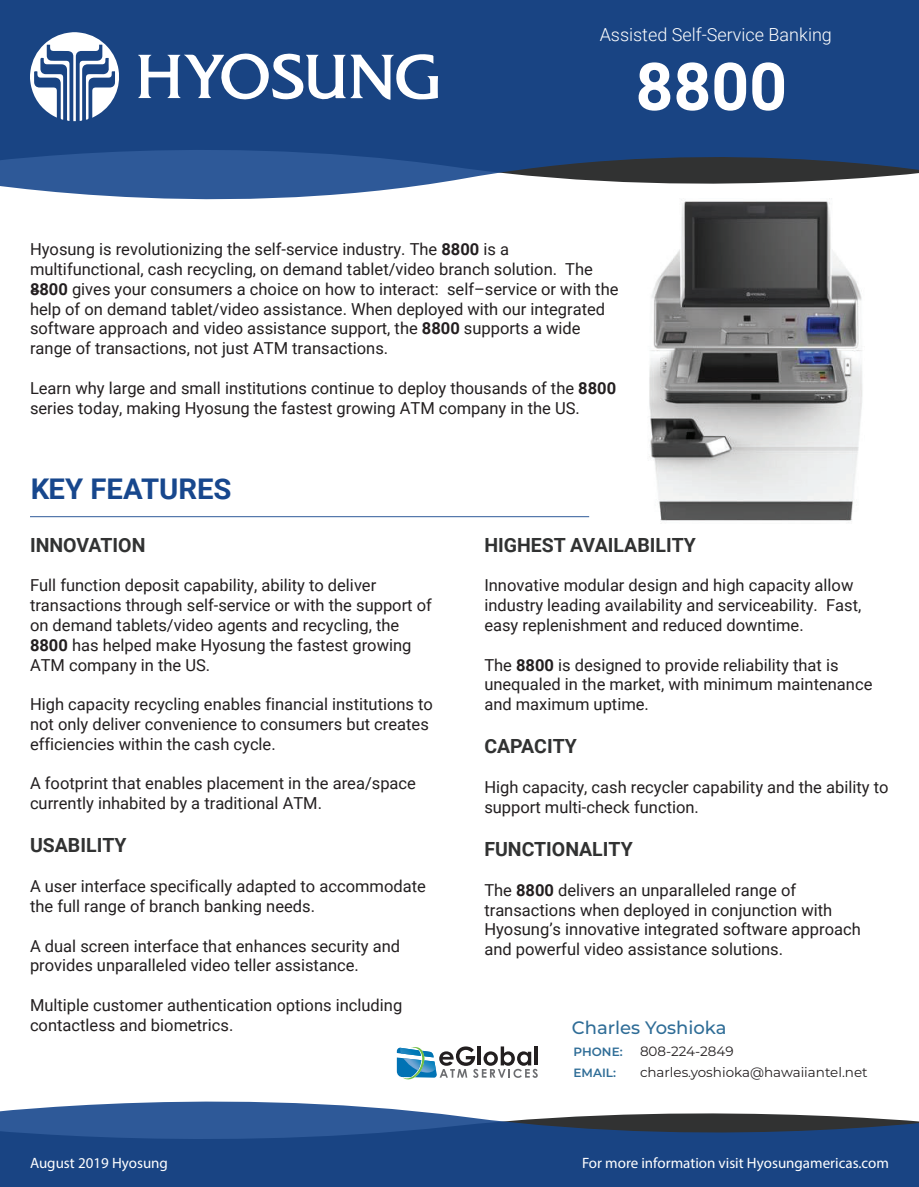
<style>
.page{position:relative;width:919px;height:1187px;background:#fff}
.page>*{position:absolute;margin:0;border:0;box-sizing:border-box;transform-origin:0 0}
.t1{font:700 66px "Roboto";color:#fff}
.t2{font:700 28.5px "Roboto";color:#17478d}
.t3{font:700 19.5px "Roboto";color:#313232}
.t4{font:300 18px "Roboto";color:#fff}
.t5{font:500 18px "Montserrat";color:#2f6d97}
.t6{font:16.5px/19.8px "Roboto";color:#231f20}
.t7{font:15px "Myriad Pro";color:#fff}
.t8{font:13.5px "Montserrat";color:#231f20}
.t9{font:600 12px "Montserrat";color:#2f6d97}
.s1{font-weight:700}
</style>
<div class="page">
<svg style="left:0;top:0;width:918px;height:199px;background:#2c528a"></svg>
<svg style="left:0;top:1101px;width:918px;height:85px;background:#395c8f"></svg>
<svg style="left:30px;top:32px;width:91px;height:89px"></svg>
<svg style="left:138px;top:52px;width:300px;height:48px"></svg>
<hr style="left:30px;top:516px;width:559px;height:1px;background:#17478d">
<img style="left:649px;top:199px;width:214px;height:322px">
<svg style="left:397px;top:1046px;width:140px;height:33px"></svg>
<p class="t4" style="left:599px;top:22px;width:234px">Assisted Self-Service Banking</p>
<h1 class="t1" style="left:635px;top:40px;width:153px">8800</h1>
<p class="t6" style="left:30px;top:239px;width:590px">Hyosung is revolutionizing the self-service industry. The <span class="s1">8800</span> is a multifunctional, cash recycling, on demand tablet/video branch solution. The <span class="s1">8800</span> gives your consumers a choice on how to interact: self–service or with the help of on demand tablet/video assistance. When deployed with our integrated software approach and video assistance support, the <span class="s1">8800</span> supports a wide range of transactions, not just ATM transactions.</p>
<p class="t6" style="left:30px;top:377px;width:587px">Learn why large and small institutions continue to deploy thousands of the <span class="s1">8800 </span>series today, making Hyosung the fastest growing ATM company in the US.</p>
<p class="t6" style="left:30px;top:281px;width:12px">–</p>
<h2 class="t2" style="left:30px;top:469px;width:203px">KEY FEATURES</h2>
<p class="t3" style="left:30px;top:531px;width:117px">INNOVATION</p>
<p class="t6" style="left:30px;top:575px;width:403px">Full function deposit capability, ability to deliver transactions through self-service or with the support of on demand tablets/video agents and recycling, the <span class="s1">8800</span> has helped make Hyosung the fastest growing ATM company in the US.</p>
<p class="t6" style="left:30px;top:693px;width:404px">High capacity recycling enables financial institutions to not only deliver convenience to consumers but creates efficiencies within the cash cycle.</p>
<p class="t6" style="left:30px;top:773px;width:387px">A footprint that enables placement in the area/space currently inhabited by a traditional ATM.</p>
<p class="t3" style="left:30px;top:831px;width:98px">USABILITY</p>
<p class="t6" style="left:30px;top:875px;width:397px">A user interface specifically adapted to accommodate the full range of branch banking needs.</p>
<p class="t6" style="left:30px;top:935px;width:371px">A dual screen interface that enhances security and provides unparalleled video teller assistance.</p>
<p class="t6" style="left:30px;top:994px;width:374px">Multiple customer authentication options including contactless and biometrics.</p>
<p class="t3" style="left:484px;top:531px;width:213px">HIGHEST AVAILABILITY</p>
<p class="t6" style="left:484px;top:575px;width:378px">Innovative modular design and high capacity allow industry leading availability and serviceability. Fast, easy replenishment and reduced downtime.</p>
<p class="t6" style="left:484px;top:654px;width:389px">The <span class="s1">8800</span> is designed to provide reliability that is unequaled in the market, with minimum maintenance and maximum uptime.</p>
<p class="t3" style="left:484px;top:732px;width:94px">CAPACITY</p>
<p class="t6" style="left:484px;top:776px;width:405px">High capacity, cash recycler capability and the ability to support multi-check function.</p>
<p class="t3" style="left:484px;top:835px;width:150px">FUNCTIONALITY</p>
<p class="t6" style="left:484px;top:879px;width:378px">The <span class="s1">8800</span> delivers an unparalleled range of transactions when deployed in conjunction with Hyosung’s innovative integrated software approach and powerful video assistance solutions.</p>
<p class="t5" style="left:572px;top:1014px;width:156px">Charles Yoshioka</p>
<p class="t9" style="left:573px;top:1043px;width:51px">PHONE:</p>
<p class="t8" style="left:640px;top:1041px;width:95px">808-224-2849</p>
<p class="t9" style="left:573px;top:1063px;width:44px">EMAIL:</p>
<p class="t8" style="left:640px;top:1062px;width:229px">charles.yoshioka@hawaiiantel.net</p>
<p class="t7" style="left:30px;top:1153px;width:139px">August 2019 Hyosung</p>
<p class="t7" style="left:582px;top:1153px;width:308px">For more information visit Hyosungamericas.com</p>
</div>
